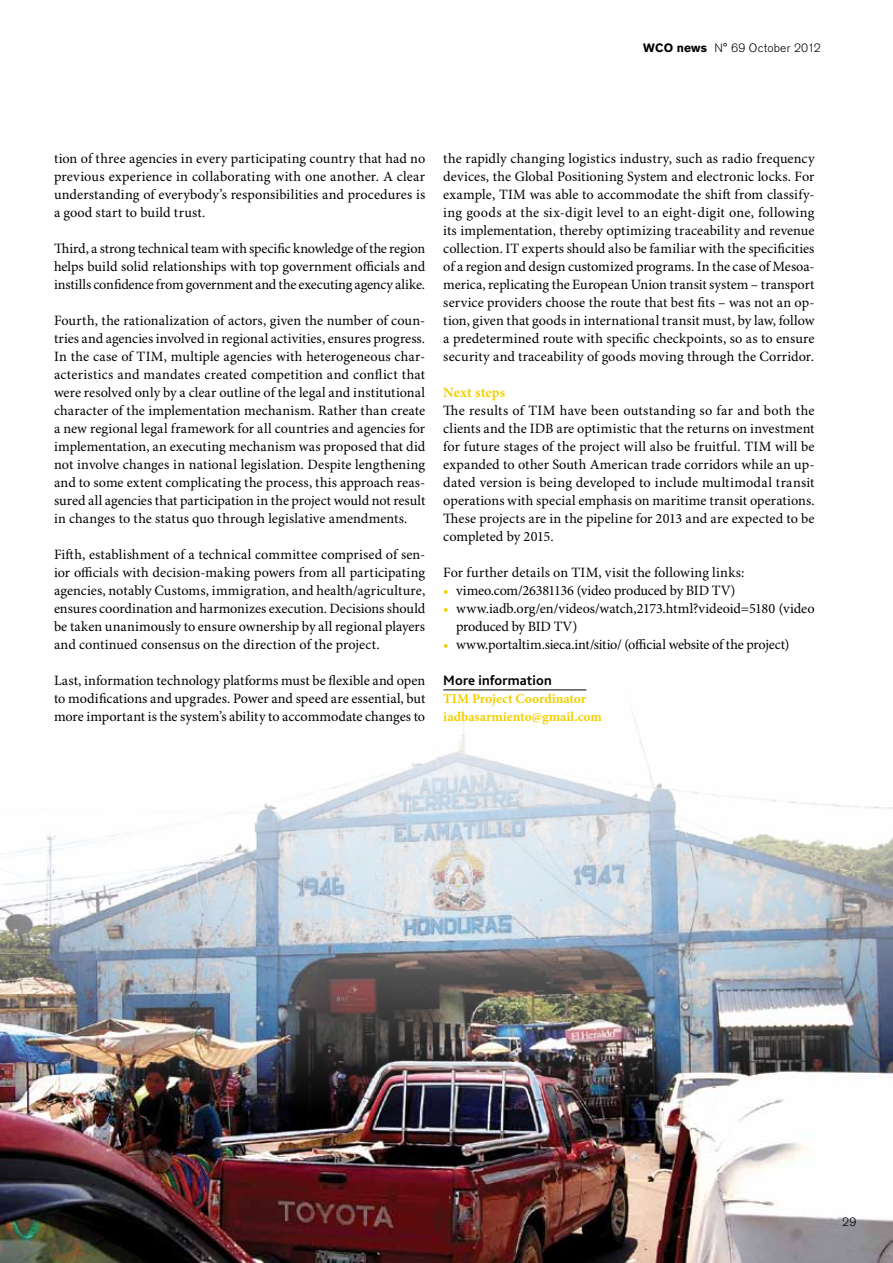
<style>
.page{position:relative;width:893px;height:1263px;background:#fff}
.page>*{position:absolute;margin:0;border:0;box-sizing:border-box;transform-origin:0 0}
.t1{font:14.25px/18px "Minion Pro";color:#000;text-align:justify}
.t2{font:700 14.25px "Bliss Pro";letter-spacing:.01em;color:#000}
.t3{font:700 14.25px "Minion Pro";letter-spacing:.005em;color:#f3d000}
.t4{font:700 13.5px/18px "Minion Pro";color:#f3d000}
.t5{font:300 12px "Akzidenz Grotesk BE";letter-spacing:.015em;color:#000}
.s1{font-weight:700}
.s2{color:#f3d000}
</style>
<div class="page">
<img style="left:0;top:689px;width:893px;height:574px">
<hr style="left:443px;top:689px;width:143px;height:1px;background:#000">
<p class="t5" style="left:643px;top:41px;width:179px"><span class="s1">WCO news</span> N° 69 October 2012</p>
<p class="t1" style="left:54px;top:150px;width:373px">tion of three agencies in every participating country that had no previous experience in collaborating with one another. A clear understanding of everybody’s responsibilities and procedures is a good start to build trust.</p>
<p class="t1" style="left:54px;top:240px;width:373px">Third, a strong technical team with specific knowledge of the region helps build solid relationships with top government officials and instills confidence from government and the executing agency alike.</p>
<p class="t1" style="left:54px;top:312px;width:373px">Fourth, the rationalization of actors, given the number of coun&shy;tries and agencies involved in regional activities, ensures progress.<br>In the case of TIM, multiple agencies with heterogeneous char&shy;acteristics and mandates created competition and conflict that were resolved only by a clear outline of the legal and institutional character of the implementation mechanism. Rather than create a new regional legal framework for all countries and agencies for implementation, an executing mechanism was proposed that did not involve changes in national legislation. Despite lengthening and to some extent complicating the process, this approach reas&shy;sured all agencies that participation in the project would not result in changes to the status quo through legislative amendments.</p>
<p class="t1" style="left:54px;top:546px;width:373px">Fifth, establishment of a technical committee comprised of sen&shy;ior officials with decision-making powers from all participating agencies, notably Customs, immigration, and health/agriculture, ensures coordination and harmonizes execution. Decisions should be taken unanimously to ensure ownership by all regional players and continued consensus on the direction of the project.</p>
<p class="t1" style="left:54px;top:672px;width:373px">Last, information technology platforms must be flexible and open to modifications and upgrades. Power and speed are essential, but more important is the system’s ability to accommodate changes to</p>
<p class="t1" style="left:443px;top:150px;width:373px">the rapidly changing logistics industry, such as radio frequency devices, the Global Positioning System and electronic locks. For example, TIM was able to accommodate the shift from classify&shy;ing goods at the six-digit level to an eight-digit one, following its implementation, thereby optimizing traceability and revenue collection. IT experts should also be familiar with the specificities of a region and design customized programs. In the case of Mesoa&shy;merica, replicating the European Union transit system – transport service providers choose the route that best fits – was not an op&shy;tion, given that goods in international transit must, by law, follow a predetermined route with specific checkpoints, so as to ensure security and traceability of goods moving through the Corridor.</p>
<p class="t3" style="left:443px;top:383px;width:63px">Next steps</p>
<p class="t1" style="left:443px;top:402px;width:373px">The results of TIM have been outstanding so far and both the clients and the IDB are optimistic that the returns on investment for future stages of the project will also be fruitful. TIM will be expanded to other South American trade corridors while an up&shy;dated version is being developed to include multimodal transit operations with special emphasis on maritime transit operations.<br>These projects are in the pipeline for 2013 and are expected to be completed by 2015.</p>
<p class="t1" style="left:443px;top:564px;width:303px">For further details on TIM, visit the following links:</p>
<p class="t1" style="left:443px;top:582px;width:294px"><span class="s2">•</span> vimeo.com/26381136 (video produced by BID TV)</p>
<p class="t1" style="left:456px;top:600px;width:360px;text-indent:-13px"><span class="s2">•</span> www.iadb.org/en/videos/watch,2173.html?videoid=5180 (video produced by BID TV)</p>
<p class="t1" style="left:443px;top:636px;width:347px"><span class="s2">•</span> www.portaltim.sieca.int/sitio/ (official website of the project)</p>
<p class="t2" style="left:443px;top:671px;width:110px">More information</p>
<p class="t4" style="left:443px;top:690px;width:160px">TIM Project Coordinator iadbasarmiento@gmail.com</p>
<p class="t5" style="left:842px;top:1215px;width:16px">29</p>
</div>
